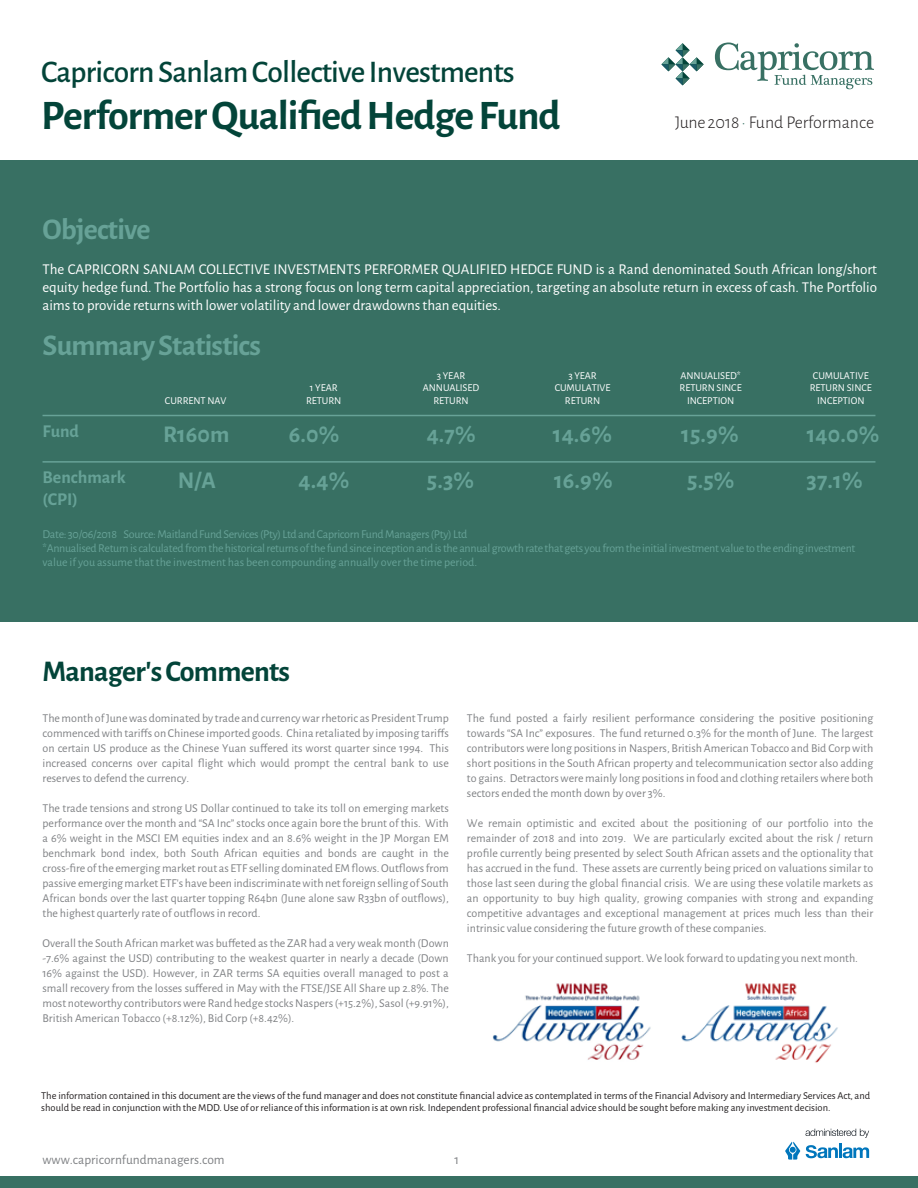
<style>
.page{position:relative;width:918px;height:1188px;background:#fff}
.page>*{position:absolute;margin:0;border:0;box-sizing:border-box;transform-origin:0 0}
.t1{font:700 42px "Alegreya Sans";letter-spacing:-.025em;color:#034439}
.t2{font:500 31.5px "Alegreya Sans";letter-spacing:-.025em;color:#034439}
.t3{font:700 30px "Alegreya Sans";letter-spacing:-.025em;color:#67a297}
.t4{font:700 30px "Alegreya Sans";letter-spacing:-.025em;color:#034439}
.t5{font:700 24px/46.3px "Alegreya Sans";letter-spacing:.005em;color:#67a297}
.t6{font:300 18px "Alegreya Sans";color:#231f20}
.t7{font:700 18px "Alegreya Sans";color:#67a297}
.t8{font:15px/18px "Alegreya Sans";letter-spacing:-.005em;color:#fff;text-align:justify}
.t9{font:13.5px "Alegreya Sans";color:#808285}
.t10{font:12px/15px "Alegreya Sans";color:#808285;text-align:justify}
.t11{font:12px/14.4px "Alegreya Sans";letter-spacing:-.025em;color:#67a297}
.t12{font:10.5px/12.6px "Alegreya Sans";color:#231f20}
.t13{font:10.5px/12.6px "Alegreya Sans";letter-spacing:-.005em;color:#fff;text-align:center}
.s1{color:#387063}
</style>
<div class="page">
<img style="left:492px;top:983px;width:159px;height:77px">
<div style="left:1px;top:160px;width:917px;height:462px;background:#387063"></div>
<hr style="left:43px;top:415px;width:832px;height:1px;background:#67a297">
<hr style="left:43px;top:461px;width:832px;height:2px;background:#67a297">
<div style="left:1px;top:1177px;width:917px;height:11px;background:#387063"></div>
<hr style="left:839px;top:1144px;width:3px;height:14px;background:#0076bc">
<svg style="left:806px;top:1145px;width:63px;height:13px"></svg>
<svg style="left:785px;top:1142px;width:15px;height:18px"></svg>
<svg style="left:806px;top:1129px;width:63px;height:9px"></svg>
<svg style="left:715px;top:43px;width:159px;height:46px"></svg>
<svg style="left:661px;top:43px;width:43px;height:42px"></svg>
<img style="left:681px;top:983px;width:157px;height:80px">
<h2 class="t2" style="left:41px;top:50px;width:475px">Capricorn Sanlam Collective Investments</h2>
<h1 class="t1" style="left:41px;top:85px;width:521px">Performer Qualified Hedge Fund</h1>
<h3 class="t3" style="left:43px;top:207px;width:109px">Objective</h3>
<h3 class="t6" style="left:675px;top:111px;width:200px">June 2018 <span class="s1">•</span> Fund Performance</h3>
<p class="t8" style="left:43px;top:259px;width:836px">The CAPRICORN SANLAM COLLECTIVE INVESTMENTS PERFORMER QUALIFIED HEDGE FUND is a Rand denominated South African long/short equity hedge fund. The Portfolio has a strong focus on long term capital appreciation, targeting an absolute return in excess of cash. The Portfolio aims to provide returns with lower volatility and lower drawdowns than equities.</p>
<h3 class="t3" style="left:43px;top:324px;width:220px">Summary Statistics</h3>
<p class="t13" style="left:680px;top:369px;width:64px">ANNUALISED*<br>RETURN SINCE<br>INCEPTION</p>
<h3 class="t5" style="left:681px;top:409px;width:59px">15.9%<br>5.5%</h3>
<p class="t13" style="left:810px;top:369px;width:64px">CUMULATIVE<br>RETURN SINCE<br>INCEPTION</p>
<h3 class="t5" style="left:807px;top:409px;width:74px">140.0%<br>37.1%</h3>
<p class="t11" style="left:43px;top:526px;width:814px">Date: 30/06/2018 Source: Maitland Fund Services (Pty) Ltd and Capricorn Fund Managers (Pty) Ltd<br>*Annualised Return is calculated from the historical returns of the fund since inception and is the annual growth rate that gets you from the initial investment value to the ending investment value if you assume that the investment has been compounding annually over the time period.</p>
<p class="t13" style="left:423px;top:369px;width:58px">3 YEAR<br>ANNUALISED<br>RETURN</p>
<p class="t13" style="left:555px;top:369px;width:57px">3 YEAR<br>CUMULATIVE<br>RETURN</p>
<p class="t13" style="left:306px;top:381px;width:37px">1 YEAR<br>RETURN</p>
<p class="t13" style="left:165px;top:394px;width:63px">CURRENT NAV</p>
<h3 class="t7" style="left:43px;top:418px;width:38px">Fund</h3>
<h3 class="t5" style="left:289px;top:409px;width:52px">6.0%</h3>
<h3 class="t5" style="left:427px;top:409px;width:50px">4.7%</h3>
<h3 class="t5" style="left:553px;top:409px;width:60px">14.6%</h3>
<h3 class="t5" style="left:163px;top:409px;width:68px">R160m</h3>
<h3 class="t7" style="left:43px;top:464px;width:85px">Benchmark</h3>
<h3 class="t5" style="left:299px;top:456px;width:52px">4.4%</h3>
<h3 class="t7" style="left:43px;top:486px;width:37px">(CPI)</h3>
<h3 class="t5" style="left:427px;top:456px;width:49px">5.3%</h3>
<h3 class="t5" style="left:554px;top:456px;width:60px">16.9%</h3>
<h3 class="t5" style="left:178px;top:456px;width:39px">N/A</h3>
<h3 class="t4" style="left:43px;top:650px;width:249px">Manager's Comments</h3>
<p class="t10" style="left:43px;top:710px;width:408px">The month of June was dominated by trade and currency war rhetoric as President Trump commenced with tariffs on Chinese imported goods. China retaliated by imposing tariffs on certain US produce as the Chinese Yuan suffered its worst quarter since 1994. This increased concerns over capital flight which would prompt the central bank to use reserves to defend the currency.</p>
<p class="t10" style="left:43px;top:800px;width:408px">The trade tensions and strong US Dollar continued to take its toll on emerging markets performance over the month and “SA Inc” stocks once again bore the brunt of this. With a 6% weight in the MSCI EM equities index and an 8.6% weight in the JP Morgan EM benchmark bond index, both South African equities and bonds are caught in the cross-fire of the emerging market rout as ETF selling dominated EM flows. Outflows from passive emerging market ETF's have been indiscriminate with net foreign selling of South African bonds over the last quarter topping R64bn (June alone saw R33bn of outflows), the highest quarterly rate of outflows in record.</p>
<p class="t10" style="left:43px;top:935px;width:408px">Overall the South African market was buffeted as the ZAR had a very weak month (Down -7.6% against the USD) contributing to the weakest quarter in nearly a decade (Down 16% against the USD). However, in ZAR terms SA equities overall managed to post a small recovery from the losses suffered in May with the FTSE/JSE All Share up 2.8%. The most noteworthy contributors were Rand hedge stocks Naspers (+15.2%), Sasol (+9.91%), British American Tobacco (+8.12%), Bid Corp (+8.42%).</p>
<p class="t10" style="left:467px;top:710px;width:408px">The fund posted a fairly resilient performance considering the positive positioning towards “SA Inc” exposures. The fund returned 0.3% for the month of June. The largest contributors were long positions in Naspers, British American Tobacco and Bid Corp with short positions in the South African property and telecommunication sector also adding to gains. Detractors were mainly long positions in food and clothing retailers where both sectors ended the month down by over 3%.</p>
<p class="t10" style="left:467px;top:815px;width:408px">We remain optimistic and excited about the positioning of our portfolio into the remainder of 2018 and into 2019. We are particularly excited about the risk / return profile currently being presented by select South African assets and the optionality that has accrued in the fund. These assets are currently being priced on valuations similar to those last seen during the global financial crisis. We are using these volatile markets as an opportunity to buy high quality, growing companies with strong and expanding competitive advantages and exceptional management at prices much less than their intrinsic value considering the future growth of these companies.</p>
<p class="t10" style="left:467px;top:950px;width:393px">Thank you for your continued support. We look forward to updating you next month.</p>
<p class="t12" style="left:41px;top:1089px;width:830px">The information contained in this document are the views of the fund manager and does not constitute financial advice as contemplated in terms of the Financial Advisory and Intermediary Services Act, and should be read in conjunction with the MDD. Use of or reliance of this information is at own risk. Independent professional financial advice should be sought before making any investment decision.</p>
<p class="t9" style="left:43px;top:1151px;width:184px">www.capricornfundmanagers.com</p>
<p class="t9" style="left:455px;top:1151px;width:6px">1</p>
</div>
